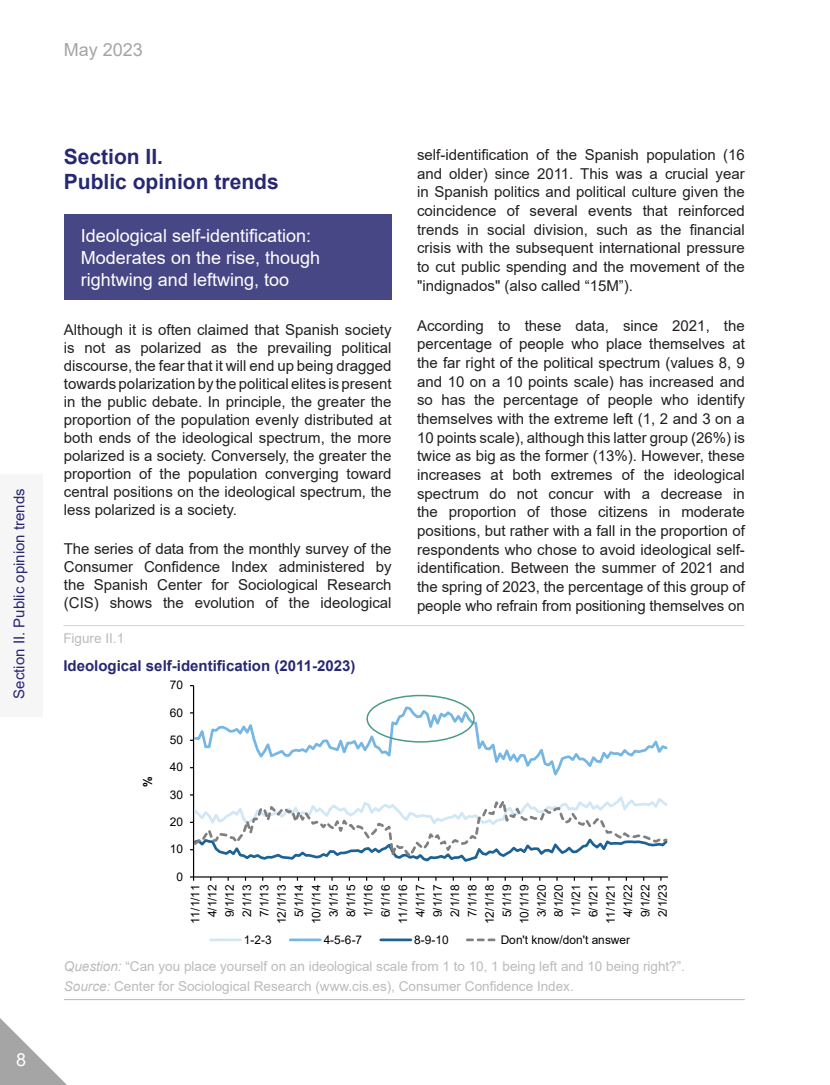
<style>
.page{position:relative;width:830px;height:1085px;background:#fff}
.page>*{position:absolute;margin:0;border:0;box-sizing:border-box;transform-origin:0 0}
._01-Texto_general{font:700 21px/25.2px "Arial";color:#272873}
._04-Sub-epigrafe_1_1{font:18px/21.6px "Arial";color:#fff}
.t1{font:18px "Arial";color:#a5a5a5}
._01-Texto_general-2{font:15px/18.6px "Arial";color:#231f20;text-align:justify}
._06-Table-Exhibit__T{font:700 15px "Arial";color:#272873}
.t2{font:15px "Arial";color:#272873}
._09-Exhibit__source{font:13.5px "Arial";color:#bbb}
._05-Exhibit-Table__p{font:13.5px "Arial";color:#bbb}
.t3{font:11.85px/17.2px "Arial";color:#000;text-align:center}
.t4{font:700 11.85px "Arial";color:#000}
.s1{font-style:italic}
</style>
<div class="page">
<svg style="left:0;top:1018px;width:66px;height:66px"></svg>
<div style="left:64px;top:215px;width:327px;height:85px;background:#484785"></div>
<div style="left:0;top:474px;width:43px;height:242px;background:#f6f6f6"></div>
<hr style="left:63px;top:625px;width:681px;height:1px;background:#d2d2d2">
<hr style="left:193px;top:685px;width:1px;height:191px;background:#000">
<hr style="left:193px;top:876px;width:474px;height:1px;background:#000">
<svg style="left:194px;top:704px;width:474px;height:77px"></svg>
<svg style="left:190px;top:792px;width:478px;height:73px"></svg>
<hr style="left:210px;top:938px;width:30px;height:3px;background:#d1e7f6">
<hr style="left:290px;top:938px;width:30px;height:3px;background:#75b6e5">
<hr style="left:380px;top:938px;width:30px;height:3px;background:#1d6295">
<svg style="left:467px;top:938px;width:29px;height:3px"></svg>
<div style="left:366px;top:694px;width:108px;height:48px;border:1px solid #4a9b82;border-radius:50%"></div>
<hr style="left:64px;top:999px;width:680px;height:1px;background:#bbb">
<p class="t2" style="left:9px;top:698px;width:212px;rotate:-90deg">Section II. Public opinion trends</p>
<p class="_04-Sub-epigrafe_1_1" style="left:16px;top:1048px;width:12px">8</p>
<p class="t1" style="left:64px;top:37px;width:81px">May 2023</p>
<p class="_01-Texto_general" style="left:64px;top:144px;width:216px">Section II.<br>Public opinion trends</p>
<p class="_04-Sub-epigrafe_1_1" style="left:81px;top:225px;width:241px">Ideological self-identification:<br>Moderates on the rise, though rightwing and leftwing, too</p>
<p class="_01-Texto_general-2" style="left:64px;top:320px;width:329px;line-height:18px">Although it is often claimed that Spanish society is not as polarized as the prevailing political discourse, the fear that it will end up being dragged towards polarization by the political elites is present in the public debate. In principle, the greater the proportion of the population evenly distributed at both ends of the ideological spectrum, the more polarized is a society. Conversely, the greater the proportion of the population converging toward central positions on the ideological spectrum, the less polarized is a society.</p>
<p class="_01-Texto_general-2" style="left:64px;top:539px;width:329px;line-height:18px">The series of data from the monthly survey of the Consumer Confidence Index administered by the Spanish Center for Sociological Research (CIS) shows the evolution of the ideological</p>
<p class="_05-Exhibit-Table__p" style="left:63px;top:628px;width:62px">Figure II.1</p>
<p class="_06-Table-Exhibit__T" style="left:63px;top:655px;width:293px">Ideological self-identification (2011-2023)</p>
<p class="t3" style="left:170px;top:676px;width:15px">70</p>
<p class="t3" style="left:170px;top:703px;width:15px">60</p>
<p class="t3" style="left:170px;top:731px;width:15px">50</p>
<p class="t4" style="left:139px;top:786px;width:12px;rotate:-90deg">%</p>
<p class="t3" style="left:170px;top:758px;width:15px">40</p>
<p class="t3" style="left:170px;top:785px;width:15px">30</p>
<p class="t3" style="left:170px;top:813px;width:15px">20</p>
<p class="t3" style="left:170px;top:840px;width:15px">10</p>
<p class="t3" style="left:176px;top:867px;width:8px">0</p>
<p class="_01-Texto_general-2" style="left:417px;top:145px;width:329px">self-identification of the Spanish population (16 and older) since 2011. This was a crucial year in Spanish politics and political culture given the coincidence of several events that reinforced trends in social division, such as the financial crisis with the subsequent international pressure to cut public spending and the movement of the "indignados" (also called “15M”).</p>
<p class="_01-Texto_general-2" style="left:417px;top:316px;width:329px">According to these data, since 2021, the percentage of people who place themselves at the far right of the political spectrum (values 8, 9 and 10 on a 10 points scale) has increased and so has the percentage of people who identify themselves with the extreme left (1, 2 and 3 on a 10 points scale), although this latter group (26%) is twice as big as the former (13%). However, these increases at both extremes of the ideological spectrum do not concur with a decrease in the proportion of those citizens in moderate positions, but rather with a fall in the proportion of respondents who chose to avoid ideological self&shy;identification. Between the summer of 2021 and the spring of 2023, the percentage of this group of people who refrain from positioning themselves on</p>
<p class="t3" style="left:186px;top:923px;width:41px;rotate:-90deg">11/1/11<br>4/1/12<br>9/1/12<br>2/1/13<br>7/1/13<br>12/1/13<br>5/1/14<br>10/1/14<br>3/1/15<br>8/1/15<br>1/1/16<br>6/1/16<br>11/1/16<br>4/1/17<br>9/1/17<br>2/1/18<br>7/1/18<br>12/1/18<br>5/1/19<br>10/1/19<br>3/1/20<br>8/1/20<br>1/1/21<br>6/1/21<br>11/1/21<br>4/1/22<br>9/1/22<br>2/1/23</p>
<p class="t3" style="left:244px;top:930px;width:29px">1-2-3</p>
<p class="t3" style="left:323px;top:930px;width:40px">4-5-6-7</p>
<p class="t3" style="left:414px;top:930px;width:36px">8-9-10</p>
<p class="t3" style="left:500px;top:930px;width:131px">Don't know/don't answer</p>
<p class="_09-Exhibit__source" style="left:64px;top:957px;width:622px"><span class="s1">Question:</span> “Can you place yourself on an ideological scale from 1 to 10, 1 being left and 10 being right?”.</p>
<p class="_09-Exhibit__source" style="left:64px;top:976px;width:511px"><span class="s1">Source:</span> Center for Sociological Research (www.cis.es), Consumer Confidence Index.</p>
</div>
